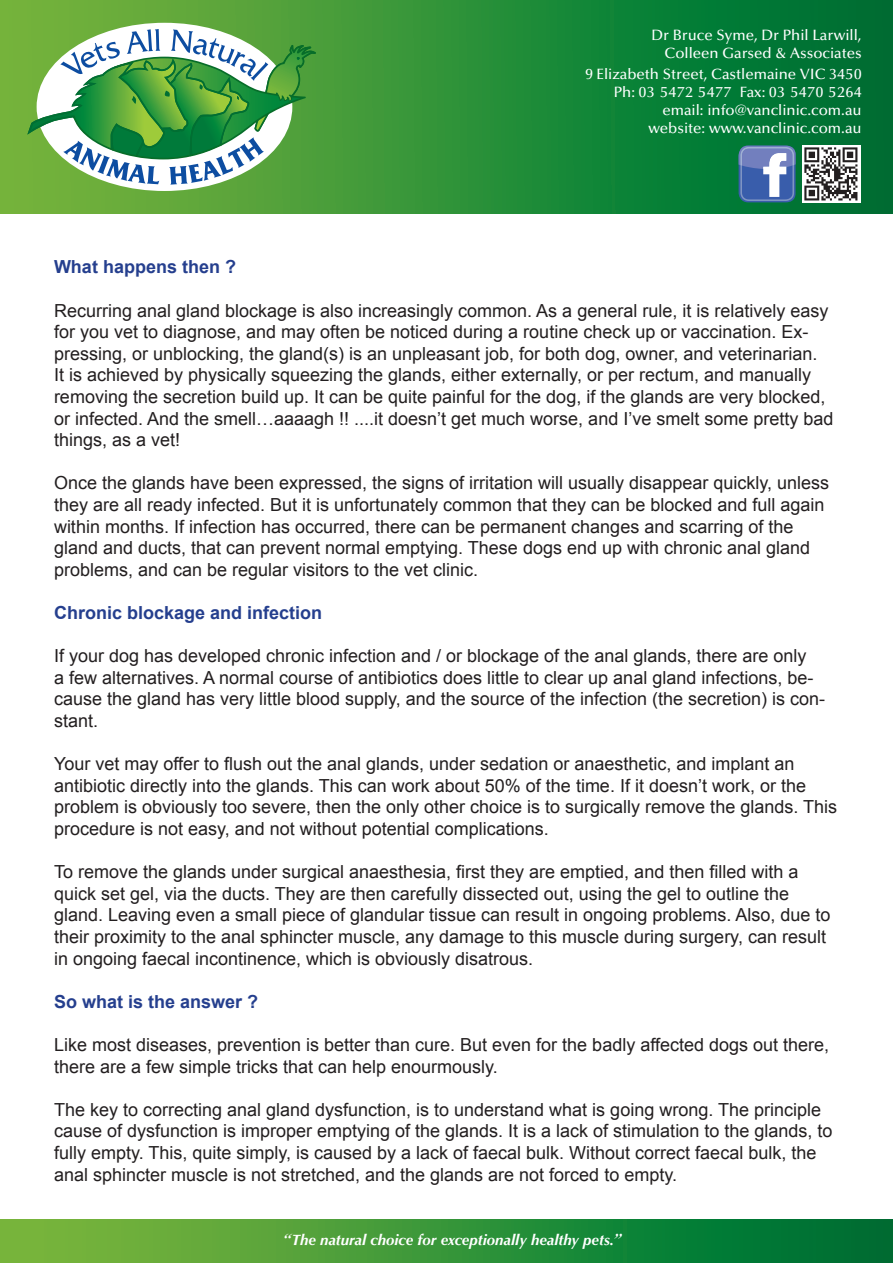
<style>
.page{position:relative;width:893px;height:1263px;background:#fff}
.page>*{position:absolute;margin:0;border:0;box-sizing:border-box;transform-origin:0 0}
.t1{font:18px/21.6px "Arial";color:#231f20}
.Sub_header{font:700 18px "Arial";color:#253f8e}
.t2{font:500 15px/18px "Optima LT Std";color:#fff;text-align:right}
.t3{font:italic 700 15px "Optima LT Std";color:#fff}
.s1{font-family:"Times"}
</style>
<div class="page">
<div style="left:1px;top:1px;width:892px;height:212px;background:linear-gradient(to right,#82bb46,#006c32)"></div>
<div style="left:1px;top:1219px;width:892px;height:44px;background:linear-gradient(to right,#82bb3d,#006d34)"></div>
<svg style="left:27px;top:29px;width:289px;height:156px"></svg>
<img style="left:802px;top:146px;width:58px;height:56px">
<svg style="left:739px;top:146px;width:57px;height:56px"></svg>
<p class="t2" style="left:651px;top:26px;width:212px">Dr Bruce Syme, Dr Phil Larwill,<br>Colleen Garsed &amp; Associates</p>
<p class="t2" style="left:585px;top:65px;width:278px">9 Elizabeth Street, Castlemaine VIC 3450<br>Ph: 03 5472 5477 Fax: 03 5470 5264 email: info@vanclinic.com.au<br>website: www.vanclinic.com.au</p>
<p class="Sub_header" style="left:54px;top:255px;width:184px">What happens then ?</p>
<p class="t1" style="left:54px;top:300px;width:781px">Recurring anal gland blockage is also increasingly common. As a general rule, it is relatively easy for you vet to diagnose, and may often be noticed during a routine check up or vaccination. Ex&shy;pressing, or unblocking, the gland(s) is an unpleasant job, for both dog, owner, and veterinarian.<br>It is achieved by physically squeezing the glands, either externally, or per rectum, and manually removing the secretion build up. It can be quite painful for the dog, if the glands are very blocked, or infected. And the smell…aaaagh !! ....it doesn’t get much worse, and I’ve smelt some pretty bad things, as a vet!</p>
<p class="t1" style="left:54px;top:472px;width:777px">Once the glands have been expressed, the signs of irritation will usually disappear quickly, unless they are all ready infected. But it is unfortunately common that they can be blocked and full again within months. If infection has occurred, there can be permanent changes and scarring of the gland and ducts, that can prevent normal emptying. These dogs end up with chronic anal gland problems, and can be regular visitors to the vet clinic.</p>
<p class="Sub_header" style="left:54px;top:601px;width:270px">Chronic blockage and infection</p>
<p class="t1" style="left:54px;top:645px;width:773px">If your dog has developed chronic infection and / or blockage of the anal glands, there are only<br>a few alternatives. A normal course of antibiotics does little to clear up anal gland infections, be&shy;cause the gland has very little blood supply, and the source of the infection (the secretion) is con&shy;stant.</p>
<p class="t1" style="left:54px;top:753px;width:785px">Your vet may offer to flush out the anal glands, under sedation or anaesthetic, and implant an antibiotic directly into the glands. This can work about 50% of the time. If it doesn’t work, or the problem is obviously too severe, then the only other choice is to surgically remove the glands. This procedure is not easy, and not without potential complications.</p>
<p class="t1" style="left:54px;top:861px;width:778px">To remove the glands under surgical anaesthesia, first they are emptied, and then filled with a quick set gel, via the ducts. They are then carefully dissected out, using the gel to outline the gland. Leaving even a small piece of glandular tissue can result in ongoing problems. Also, due to their proximity to the anal sphincter muscle, any damage to this muscle during surgery, can result in ongoing faecal incontinence, which is obviously disatrous.</p>
<p class="Sub_header" style="left:54px;top:989px;width:206px">So what is the answer ?</p>
<p class="t1" style="left:54px;top:1034px;width:777px">Like most diseases, prevention is better than cure. But even for the badly affected dogs out there, there are a few simple tricks that can help enourmously.</p>
<p class="t1" style="left:54px;top:1099px;width:780px">The key to correcting anal gland dysfunction, is to understand what is going wrong. The principle cause of dysfunction is improper emptying of the glands. It is a lack of stimulation to the glands, to fully empty. This, quite simply, is caused by a lack of faecal bulk. Without correct faecal bulk, the anal sphincter muscle is not stretched, and the glands are not forced to empty.</p>
<p class="t3" style="left:284px;top:1231px;width:339px"><span class="s1">“</span>The natural choice for exceptionally healthy pets.<span class="s1">”</span></p>
</div>
